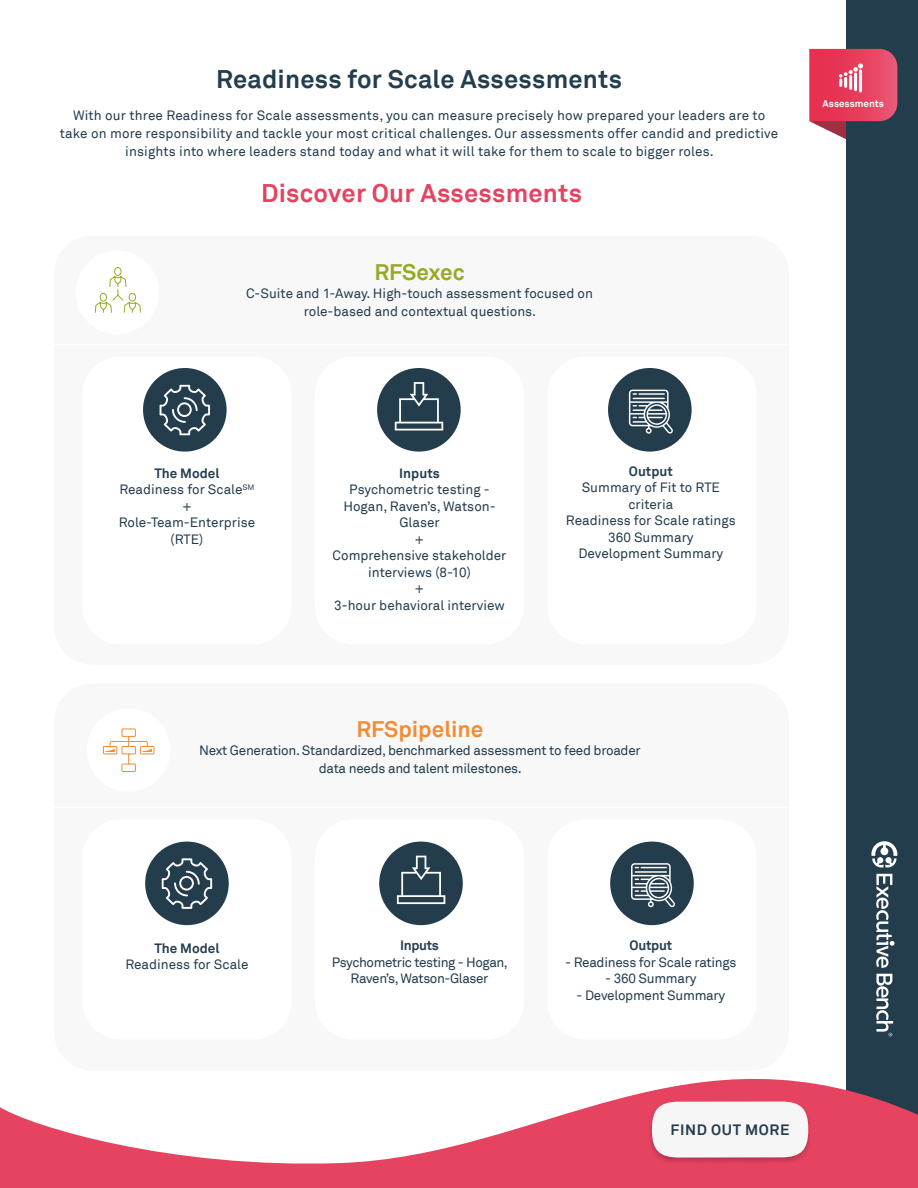
<style>
.page{position:relative;width:918px;height:1188px;background:#fff}
.page>*{position:absolute;margin:0;border:0;box-sizing:border-box;transform-origin:0 0}
.t1{font:700 25.5px "Akkurat";letter-spacing:.01em;color:#243d4d}
.t2{font:700 25.5px "Akkurat";letter-spacing:.01em;color:#e64360}
.t3{font:700 22.5px "Akkurat";color:#f28c36}
.t4{font:700 22.5px "Akkurat";letter-spacing:-.005em;color:#99a826}
.t5{font:700 15px "Akkurat";letter-spacing:.04em;color:#243d4d}
.t6{font:13.5px/16.5px "Akkurat";color:#243d4d;text-align:center}
.t7{font:13.5px/18px "Akkurat";letter-spacing:-.02em;color:#243d4d;text-align:center}
.t8{font:13.5px/16.5px "Akkurat";letter-spacing:-.03em;color:#243d4d;text-align:center}
.t9{font:700 13.5px "Akkurat";color:#243d4d}
.t10{font:700 9.9px "Akkurat";color:#fff}
.s1{font-weight:700}
</style>
<div class="page">
<div style="left:54px;top:684px;width:735px;height:387px;background:#f8f8f8;border-radius:38px"></div>
<div style="left:82px;top:819px;width:210px;height:221px;background:#fff;border-radius:38px"></div>
<div style="left:846px;top:0;width:72px;height:1187px;background:#243d4d"></div>
<svg style="left:871px;top:841px;width:26px;height:27px"></svg>
<svg style="left:876px;top:874px;width:19px;height:94px"></svg>
<svg style="left:876px;top:974px;width:17px;height:40px"></svg>
<svg style="left:809px;top:49px;width:88px;height:90px"></svg>
<div style="left:54px;top:236px;width:735px;height:429px;background:#f8f8f8;border-radius:38px"></div>
<div style="left:82px;top:356px;width:210px;height:288px;background:#fff;border-radius:38px"></div>
<div style="left:315px;top:356px;width:209px;height:288px;background:#fff;border-radius:38px"></div>
<div style="left:547px;top:356px;width:210px;height:288px;background:#fff;border-radius:38px"></div>
<hr style="left:54px;top:344px;width:735px;height:1px;background:#fff">
<div style="left:75px;top:251px;width:84px;height:83px;background:#fff;border-radius:50%"></div>
<svg style="left:94px;top:267px;width:47px;height:46px"></svg>
<div style="left:608px;top:368px;width:84px;height:84px;background:#243d4d;border-radius:50%"></div>
<svg style="left:629px;top:390px;width:44px;height:44px"></svg>
<div style="left:377px;top:368px;width:84px;height:84px;background:#243d4d;border-radius:50%"></div>
<svg style="left:395px;top:382px;width:48px;height:49px"></svg>
<div style="left:143px;top:368px;width:84px;height:84px;background:#243d4d;border-radius:50%"></div>
<svg style="left:160px;top:385px;width:50px;height:50px"></svg>
<div style="left:315px;top:819px;width:209px;height:221px;background:#fff;border-radius:38px"></div>
<div style="left:547px;top:819px;width:210px;height:221px;background:#fff;border-radius:38px"></div>
<hr style="left:54px;top:807px;width:735px;height:1px;background:#fff">
<div style="left:610px;top:842px;width:84px;height:83px;background:#243d4d;border-radius:50%"></div>
<svg style="left:629px;top:863px;width:49px;height:63px"></svg>
<div style="left:379px;top:842px;width:84px;height:83px;background:#243d4d;border-radius:50%"></div>
<svg style="left:397px;top:856px;width:48px;height:48px"></svg>
<div style="left:87px;top:708px;width:83px;height:84px;background:#fff;border-radius:50%"></div>
<div style="left:145px;top:842px;width:84px;height:83px;background:#243d4d;border-radius:50%"></div>
<svg style="left:162px;top:858px;width:50px;height:51px"></svg>
<svg style="left:0;top:1014px;width:918px;height:174px"></svg>
<svg style="left:102px;top:728px;width:53px;height:44px"></svg>
<img style="left:649px;top:1102px;width:163px;height:62px">
<div style="left:652px;top:1102px;width:156px;height:56px;background:#f6f6f6;border-radius:27px"></div>
<h1 class="t1" style="left:216px;top:63px;width:407px">Readiness for Scale Assessments</h1>
<p class="t6" style="left:60px;top:106px;width:720px;line-height:18px">With our three Readiness for Scale assessments, you can measure precisely how prepared your leaders are to take on more responsibility and tackle your most critical challenges. Our assessments offer candid and predictive insights into where leaders stand today and what it will take for them to scale to bigger roles.</p>
<h1 class="t2" style="left:261px;top:177px;width:322px">Discover Our Assessments</h1>
<h2 class="t4" style="left:374px;top:258px;width:92px">RFSexec</h2>
<p class="t6" style="left:246px;top:284px;width:348px;line-height:18px">C-Suite and 1-Away. High-touch assessment focused on role-based and contextual questions.</p>
<p class="t10" style="left:823px;top:97px;width:63px">Assessments</p>
<p class="t6" style="left:119px;top:465px;width:138px"><span class="s1">The Model<br></span>Readiness for Scale<sup>SM </sup>+<br>Role-Team-Enterprise (RTE)</p>
<p class="t9" style="left:399px;top:465px;width:42px">Inputs</p>
<p class="t6" style="left:333px;top:482px;width:175px">Psychometric testing -<br>Hogan, Raven’s, Watson-<br>Glaser<br>+<br>Comprehensive stakeholder interviews (8-10)<br>+<br>3-hour behavioral interview</p>
<p class="t9" style="left:629px;top:462px;width:45px">Output</p>
<p class="t6" style="left:566px;top:480px;width:171px">Summary of Fit to RTE criteria<br>Readiness for Scale ratings<br>360 Summary<br>Development Summary</p>
<h2 class="t3" style="left:356px;top:715px;width:129px">RFSpipeline</h2>
<p class="t7" style="left:199px;top:742px;width:443px">Next Generation. Standardized, benchmarked assessment to feed broader data needs and talent milestones.</p>
<p class="t9" style="left:154px;top:939px;width:67px">The Model</p>
<p class="t6" style="left:125px;top:956px;width:125px">Readiness for Scale</p>
<p class="t9" style="left:400px;top:937px;width:40px">Inputs</p>
<p class="t8" style="left:332px;top:954px;width:178px">Psychometric testing - Hogan,<br>Raven’s, Watson-Glaser</p>
<p class="t9" style="left:630px;top:937px;width:44px">Output</p>
<p class="t7" style="left:565px;top:954px;width:173px">- Readiness for Scale ratings</p>
<p class="t7" style="left:605px;top:970px;width:93px">- 360 Summary</p>
<p class="t7" style="left:577px;top:987px;width:150px">- Development Summary</p>
<p class="t5" style="left:671px;top:1120px;width:120px">FIND OUT MORE</p>
</div>
